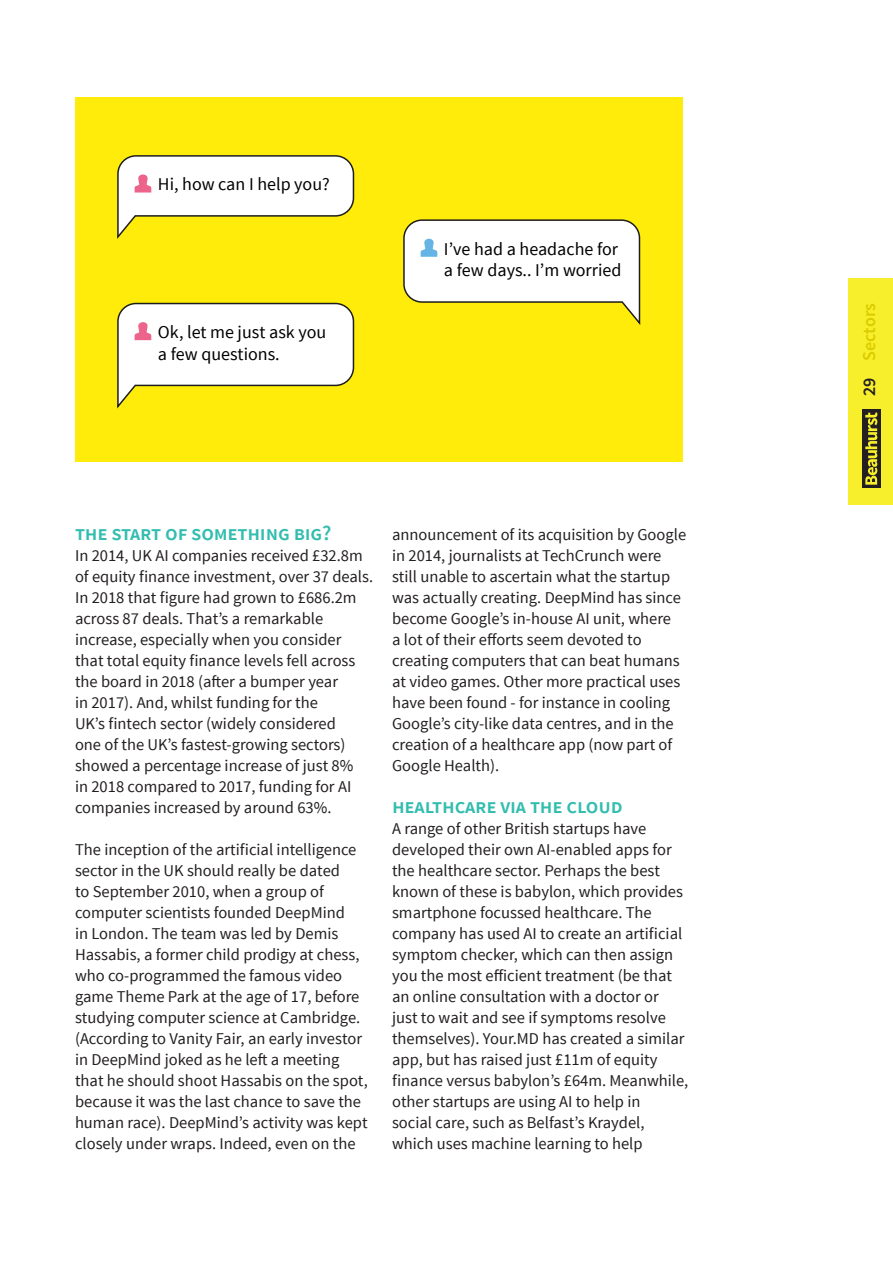
<style>
.page{position:relative;width:893px;height:1263px;background:#fff}
.page>*{position:absolute;margin:0;border:0;box-sizing:border-box;transform-origin:0 0}
.t1{font:600 21px "Source Sans Pro";letter-spacing:-.01em;color:#32bdaf}
.t2{font:18px/21.6px "Source Sans Pro";color:#000}
.t3{font:600 18px "Source Sans Pro";color:#dacc00}
.t4{font:16.5px/21px "Source Sans Pro";color:#231f20}
.s1{color:#231f20}
</style>
<div class="page">
<div style="left:75px;top:97px;width:607px;height:365px;background:#ffec0a"></div>
<div style="left:118px;top:156px;width:235px;height:60px;background:#fff;border-radius:18px"></div>
<div style="left:117px;top:155px;width:237px;height:62px;border:2px solid #1d1d1b;border-radius:18px"></div>
<svg style="left:135px;top:174px;width:16px;height:18px"></svg>
<svg style="left:117px;top:302px;width:238px;height:107px"></svg>
<svg style="left:403px;top:219px;width:238px;height:106px"></svg>
<div style="left:849px;top:279px;width:44px;height:226px;background:#f8ef2c"></div>
<div style="left:862px;top:409px;width:19px;height:79px;background:#231f20"></div>
<svg style="left:865px;top:412px;width:12px;height:73px"></svg>
<p class="t2" style="left:158px;top:174px;width:173px">Hi, how can I help you?</p>
<p class="t2" style="left:158px;top:322px;width:170px">Ok, let me just ask you a few questions.</p>
<p class="t2" style="left:444px;top:238px;width:179px">I’ve had a headache for a few days.. I’m worried</p>
<p class="t1" style="left:75px;top:520px;width:258px">the start of something big?</p>
<p class="t4" style="left:75px;top:545px;width:300px">In 2014, UK AI companies received £32.8m of equity finance investment, over 37 deals.<br>In 2018 that figure had grown to £686.2m across 87 deals. That’s a remarkable increase, especially when you consider that total equity finance levels fell across the board in 2018 (after a bumper year<br>in 2017). And, whilst funding for the<br>UK’s fintech sector (widely considered<br>one of the UK’s fastest-growing sectors) showed a percentage increase of just 8%<br>in 2018 compared to 2017, funding for AI companies increased by around 63%.</p>
<p class="t4" style="left:75px;top:839px;width:294px">The inception of the artificial intelligence sector in the UK should really be dated<br>to September 2010, when a group of computer scientists founded DeepMind<br>in London. The team was led by Demis Hassabis, a former child prodigy at chess, who co-programmed the famous video game Theme Park at the age of 17, before studying computer science at Cambridge. (According to Vanity Fair, an early investor in DeepMind joked as he left a meeting that he should shoot Hassabis on the spot, because it was the last chance to save the human race). DeepMind’s activity was kept closely under wraps. Indeed, even on the</p>
<p class="t4" style="left:392px;top:524px;width:296px">announcement of its acquisition by Google in 2014, journalists at TechCrunch were still unable to ascertain what the startup was actually creating. DeepMind has since become Google’s in-house AI unit, where<br>a lot of their efforts seem devoted to creating computers that can beat humans at video games. Other more practical uses have been found - for instance in cooling Google’s city-like data centres, and in the creation of a healthcare app (now part of Google Health).</p>
<p class="t1" style="left:392px;top:793px;width:232px">healthcare via the cloud</p>
<p class="t4" style="left:392px;top:818px;width:298px">A range of other British startups have developed their own AI-enabled apps for the healthcare sector. Perhaps the best known of these is babylon, which provides smartphone focussed healthcare. The company has used AI to create an artificial symptom checker, which can then assign you the most efficient treatment (be that an online consultation with a doctor or just to wait and see if symptoms resolve themselves). Your.MD has created a similar app, but has raised just £11m of equity finance versus babylon’s £64m. Meanwhile, other startups are using AI to help in<br>social care, such as Belfast’s Kraydel, which uses machine learning to help</p>
<p class="t3" style="left:858px;top:396px;width:94px;rotate:-90deg"><span class="s1">29</span> Sectors</p>
</div>
